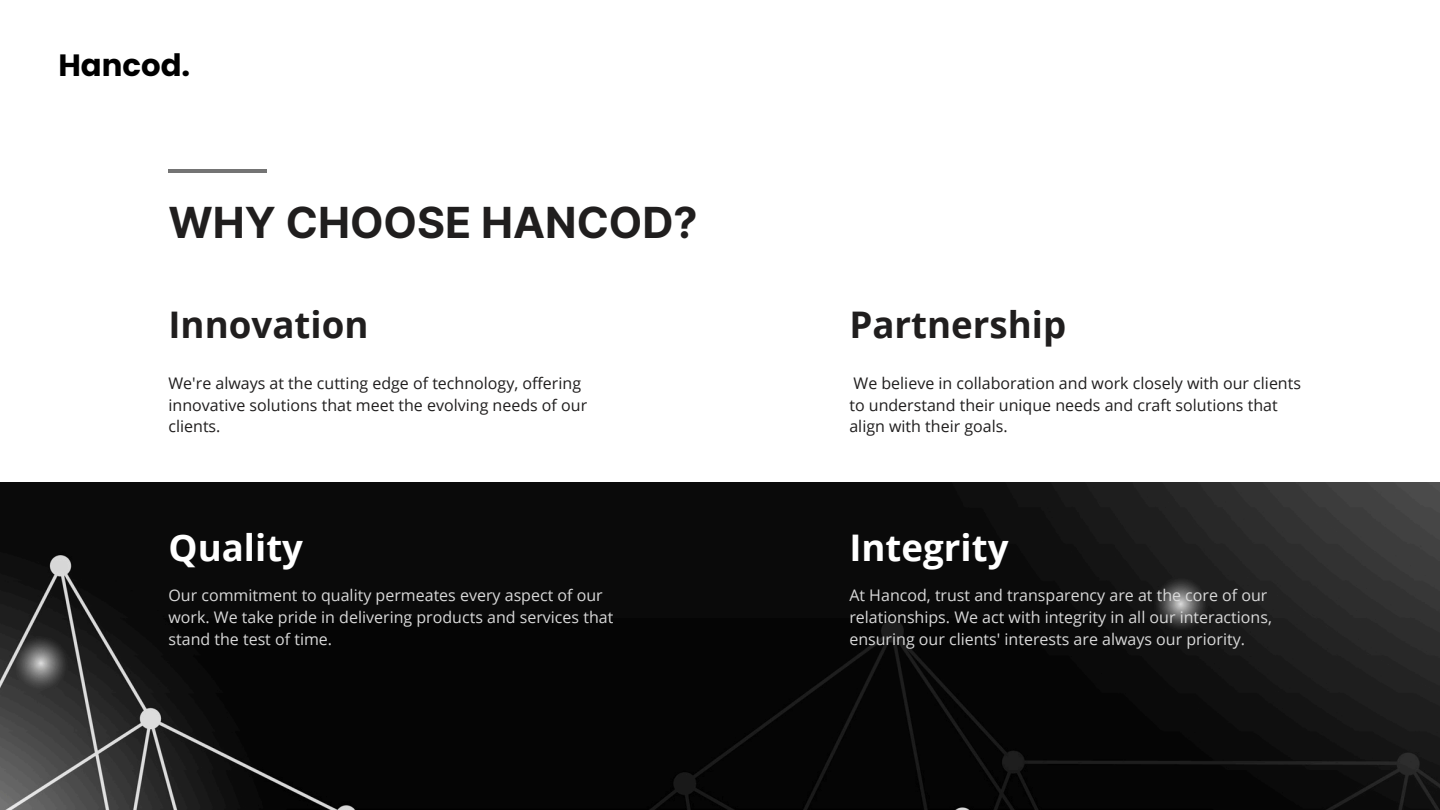
<style>
.page{position:relative;width:1440px;height:810px;background:#fff}
.page>*{position:absolute;margin:0;border:0;box-sizing:border-box;transform-origin:0 0}
.t1{font:700 42.8px "Inter";color:#201e1e}
.t2{font:700 36.7px "Open Sans";color:#201e1e}
.t3{font:700 36.7px "Open Sans";color:#fff}
.t4{font:700 30.8px "Poppins";color:#000}
.t5{font:16px/21.8px "Open Sans";color:#d9d9d9}
.t6{font:16px/21.8px "Open Sans";color:#201e1e}
</style>
<div class="page">
<img style="left:0;top:483px;width:1440px;height:327px">
<hr style="left:169px;top:170px;width:98px;height:3px;background:#747474">
<p class="t4" style="left:58px;top:44px;width:133px">Hancod.</p>
<h1 class="t1" style="left:169px;top:197px;width:531px">WHY CHOOSE HANCOD?</h1>
<p class="t2" style="left:169px;top:299px;width:202px">Innovation</p>
<h2 class="t6" style="left:169px;top:372px;width:420px">We're always at the cutting edge of technology, offering innovative solutions that meet the evolving needs of our clients.</h2>
<p class="t3" style="left:169px;top:521px;width:136px">Quality</p>
<h2 class="t5" style="left:169px;top:584px;width:446px">Our commitment to quality permeates every aspect of our work. We take pride in delivering products and services that stand the test of time.</h2>
<h2 class="t2" style="left:849px;top:299px;width:218px">Partnership</h2>
<p class="t6" style="left:849px;top:372px;width:453px">We believe in collaboration and work closely with our clients to understand their unique needs and craft solutions that align with their goals.</p>
<p class="t3" style="left:849px;top:521px;width:161px">Integrity</p>
<h2 class="t5" style="left:849px;top:584px;width:424px">At Hancod, trust and transparency are at the core of our relationships. We act with integrity in all our interactions, ensuring our clients' interests are always our priority.</h2>
</div>
